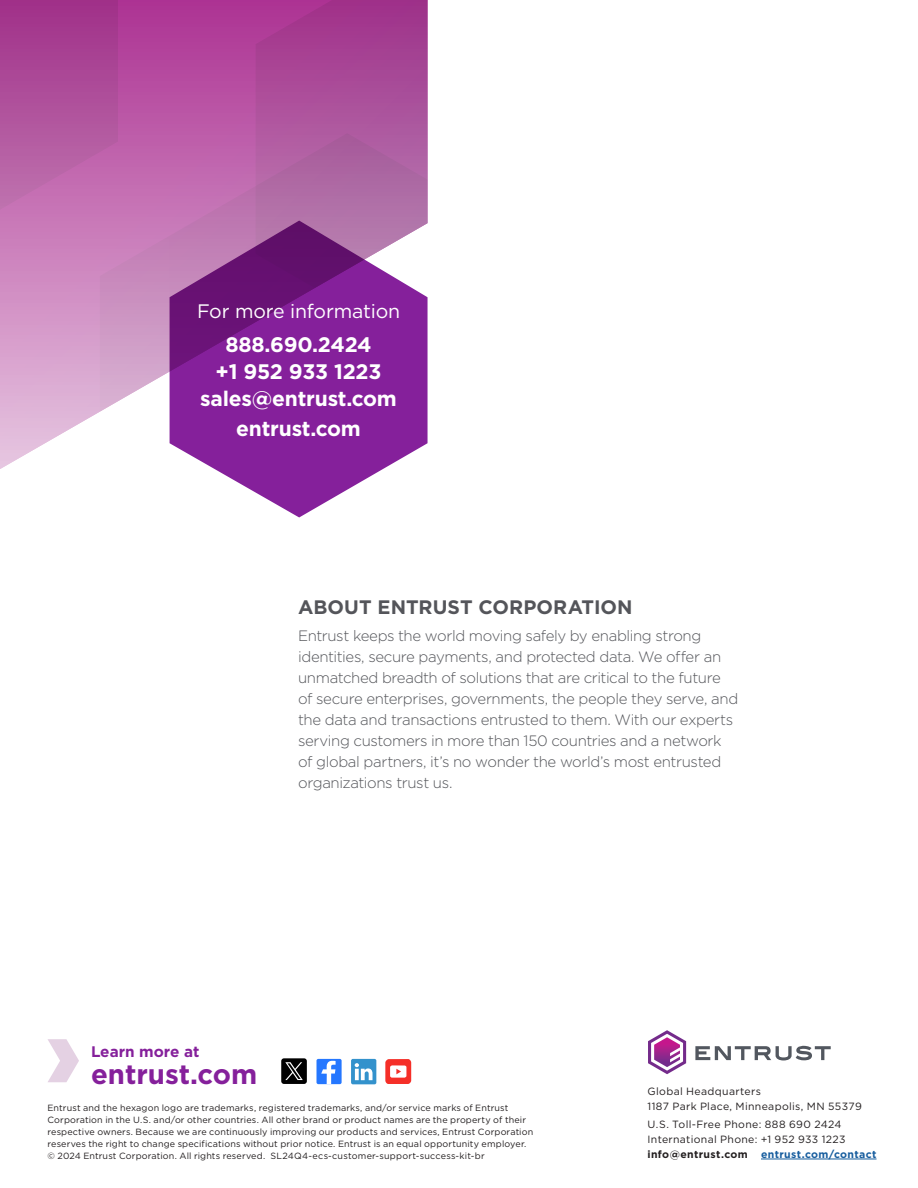
<style>
.page{position:relative;width:918px;height:1188px;background:#fff}
.page>*{position:absolute;margin:0;border:0;box-sizing:border-box;transform-origin:0 0}
.t1{font:700 27.6px "Gotham";color:#85209b}
.t2{font:700 21px/27px "Gotham";letter-spacing:-.01em;color:#fff;text-align:center}
.Copy_Sub_headline{font:700 19.5px "Gotham";color:#54555a}
.t3{font:19.5px "Gotham";letter-spacing:-.01em;color:#fff}
.t4{font:700 15.3px "Gotham";color:#85209b}
.About_Copy{font:300 15px/21px "Gotham";letter-spacing:-.025em;color:#54555a}
.t5{font:10.5px/15px "Gotham";letter-spacing:.035em;color:#231f20}
.Legal{font:9px/12px "Gotham";letter-spacing:.015em;color:#231f20}
.s1{font-weight:700}
.s2{font-weight:700;color:#175d9e}
</style>
<div class="page">
<svg style="left:0;top:0;width:256px;height:469px;background:#ca7eba"></svg>
<svg style="left:0;top:0;width:118px;height:247px;background:#b3559f"></svg>
<svg style="left:256px;top:0;width:172px;height:133px;background:#a84595"></svg>
<svg style="left:100px;top:133px;width:328px;height:385px"></svg>
<svg style="left:170px;top:221px;width:258px;height:296px;fill:#85209b"></svg>
<svg style="left:695px;top:1046px;width:136px;height:14px"></svg>
<svg style="left:648px;top:1030px;width:38px;height:44px"></svg>
<div style="left:317px;top:1059px;width:25px;height:25px;background:#2577ff;border-radius:2px"></div>
<svg style="left:321px;top:1061px;width:15px;height:23px"></svg>
<div style="left:351px;top:1059px;width:25px;height:25px;background:#3392cc;border-radius:2px"></div>
<svg style="left:355px;top:1063px;width:18px;height:17px"></svg>
<svg style="left:282px;top:1059px;width:25px;height:25px"></svg>
<svg style="left:385px;top:1059px;width:26px;height:25px"></svg>
<svg style="left:48px;top:1039px;width:31px;height:43px"></svg>
<hr style="left:761px;top:1159px;width:116px;height:1px;background:#175d9e">
<p class="t3" style="left:197px;top:300px;width:205px">For more information</p>
<p class="t2" style="left:200px;top:330px;width:198px">888.690.2424<br>+1 952 933 1223 sales@entrust.com</p>
<p class="t2" style="left:236px;top:414px;width:126px">entrust.com</p>
<p class="Copy_Sub_headline" style="left:298px;top:596px;width:336px">ABOUT ENTRUST CORPORATION</p>
<p class="About_Copy" style="left:298px;top:625px;width:442px">Entrust keeps the world moving safely by enabling strong identities, secure payments, and protected data. We offer an unmatched breadth of solutions that are critical to the future of secure enterprises, governments, the people they serve, and the data and transactions entrusted to them. With our experts serving customers in more than 150 countries and a network of global partners, it’s no wonder the world’s most entrusted organizations trust us.</p>
<p class="t4" style="left:91px;top:1042px;width:110px">Learn more at</p>
<p class="t1" style="left:91px;top:1058px;width:168px">entrust.com</p>
<p class="Legal" style="left:48px;top:1102px;width:487px">Entrust and the hexagon logo are trademarks, registered trademarks, and/or service marks of Entrust Corporation in the U.S. and/or other countries. All other brand or product names are the property of their respective owners. Because we are continuously improving our products and services, Entrust Corporation reserves the right to change specifications without prior notice. Entrust is an equal opportunity employer. © 2024 Entrust Corporation. All rights reserved. SL24Q4-ecs-customer-support-success-kit-br</p>
<p class="t5" style="left:648px;top:1083px;width:216px">Global Headquarters<br>1187 Park Place, Minneapolis, MN 55379</p>
<p class="t5" style="left:648px;top:1116px;width:230px">U.S. Toll-Free Phone: 888 690 2424<br>International Phone: +1 952 933 1223 <span class="s1">info@entrust.com</span> <span class="s2">entrust.com/contact</span></p>
</div>
